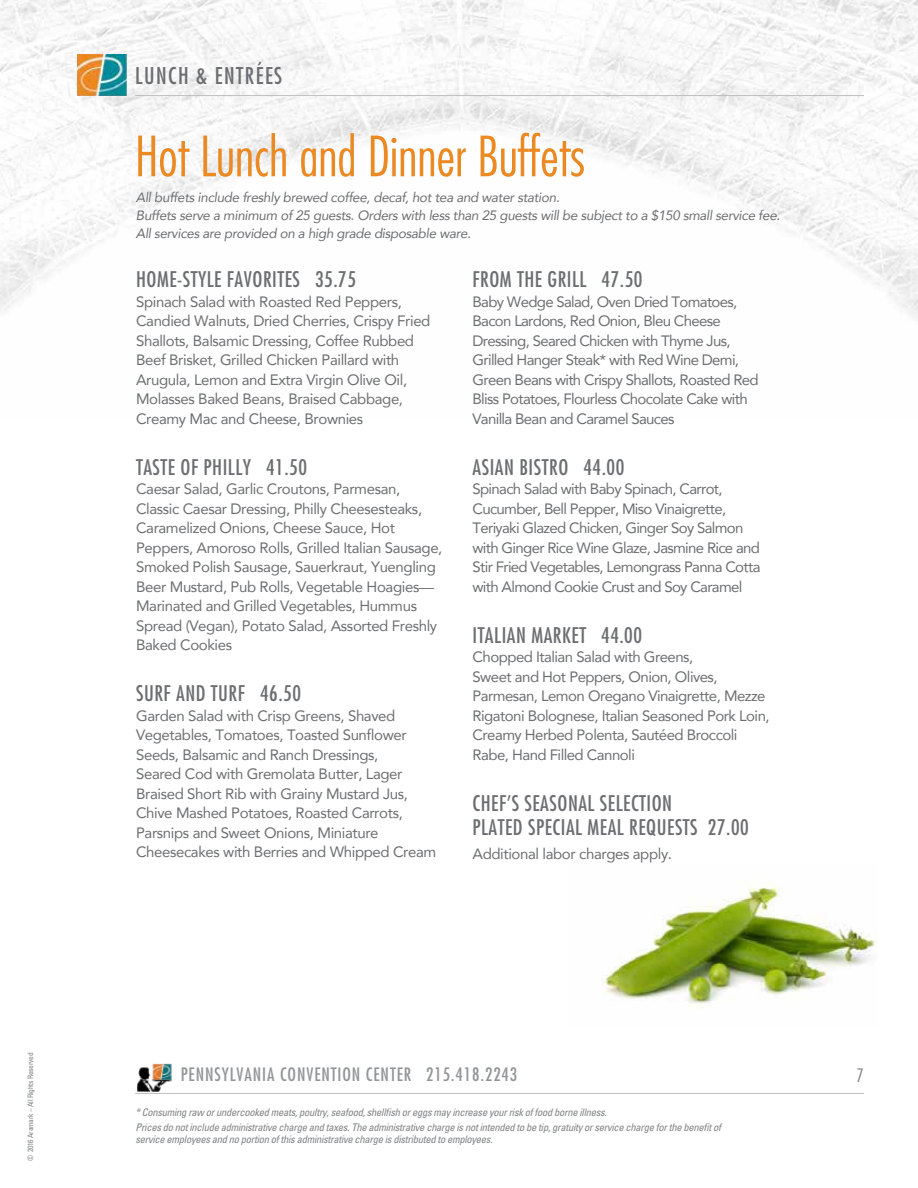
<style>
.page{position:relative;width:918px;height:1188px;background:#fff}
.page>*{position:absolute;margin:0;border:0;box-sizing:border-box;transform-origin:0 0}
.t1{font:300 condensed 54px "Futura";color:#eb8923}
.t2{font:condensed 22.5px "Futura";letter-spacing:.065em;color:#6d6e71}
.t3{font:condensed 21px/24px "Futura";letter-spacing:.025em;color:#6d6e71}
.t4{font:condensed 18px "Futura";letter-spacing:.05em;color:#939598}
.t5{font:300 condensed 18px "Futura";color:#808285}
.t6{font:15px/19.5px "Avenir";letter-spacing:-.025em;color:#6d6e71}
.t7{font:15px/19.5px "Avenir";letter-spacing:-.045em;color:#6d6e71}
.t8{font:italic 13.5px/18px "Avenir";letter-spacing:-.025em;color:#6d6e71}
.t9{font:italic condensed 10.5px/15px "Univers";letter-spacing:-.025em;color:#808285}
.t10{font:condensed 7.5px "Univers";letter-spacing:-.025em;color:#808285}
</style>
<div class="page">
<img style="left:0;top:0;width:918px;height:318px">
<img style="left:602px;top:880px;width:274px;height:125px">
<img style="left:77px;top:54px;width:50px;height:41px">
<hr style="left:135px;top:95px;width:729px;height:1px;background:#bcbec0">
<img style="left:137px;top:1063px;width:35px;height:29px">
<hr style="left:135px;top:1093px;width:729px;height:1px;background:#bcbec0">
<p class="t10" style="left:26px;top:1161px;width:110px;rotate:-90deg">© 2016 Aramark – All Rights Reserved</p>
<h2 class="t2" style="left:135px;top:62px;width:148px">LUNCH &amp; ENTRÉES</h2>
<h1 class="t1" style="left:135px;top:123px;width:452px">Hot Lunch and Dinner Buffets</h1>
<p class="t8" style="left:136px;top:188px;width:646px">All buffets include freshly brewed coffee, decaf, hot tea and water station.<br>Buffets serve a minimum of 25 guests. Orders with less than 25 guests will be subject to a $150 small service fee.<br>All services are provided on a high grade disposable ware.</p>
<h3 class="t3" style="left:472px;top:267px;width:172px">FROM THE GRILL 47.50</h3>
<p class="t7" style="left:472px;top:291px;width:288px">Baby Wedge Salad, Oven Dried Tomatoes, Bacon Lardons, Red Onion, Bleu Cheese Dressing, Seared Chicken with Thyme Jus, Grilled Hanger Steak* with Red Wine Demi, Green Beans with Crispy Shallots, Roasted Red Bliss Potatoes, Flourless Chocolate Cake with Vanilla Bean and Caramel Sauces</p>
<h3 class="t3" style="left:472px;top:455px;width:153px">ASIAN BISTRO 44.00</h3>
<p class="t7" style="left:472px;top:479px;width:289px">Spinach Salad with Baby Spinach, Carrot, Cucumber, Bell Pepper, Miso Vinaigrette, Teriyaki Glazed Chicken, Ginger Soy Salmon with Ginger Rice Wine Glaze, Jasmine Rice and Stir Fried Vegetables, Lemongrass Panna Cotta with Almond Cookie Crust and Soy Caramel</p>
<h3 class="t3" style="left:472px;top:623px;width:171px">ITALIAN MARKET 44.00</h3>
<p class="t6" style="left:472px;top:647px;width:299px">Chopped Italian Salad with Greens,<br>Sweet and Hot Peppers, Onion, Olives, Parmesan, Lemon Oregano Vinaigrette, Mezze Rigatoni Bolognese, Italian Seasoned Pork Loin, Creamy Herbed Polenta, Sautéed Broccoli Rabe, Hand Filled Cannoli</p>
<h3 class="t3" style="left:472px;top:791px;width:278px">CHEF’S SEASONAL SELECTION<br>PLATED SPECIAL MEAL REQUESTS 27.00</h3>
<p class="t6" style="left:472px;top:843px;width:201px">Additional labor charges apply.</p>
<h3 class="t3" style="left:136px;top:267px;width:221px">HOME-STYLE FAVORITES 35.75</h3>
<p class="t6" style="left:136px;top:291px;width:296px">Spinach Salad with Roasted Red Peppers, Candied Walnuts, Dried Cherries, Crispy Fried Shallots, Balsamic Dressing, Coffee Rubbed Beef Brisket, Grilled Chicken Paillard with Arugula, Lemon and Extra Virgin Olive Oil, Molasses Baked Beans, Braised Cabbage, Creamy Mac and Cheese, Brownies</p>
<h3 class="t3" style="left:136px;top:455px;width:172px">TASTE OF PHILLY 41.50</h3>
<p class="t6" style="left:136px;top:479px;width:308px">Caesar Salad, Garlic Croutons, Parmesan, Classic Caesar Dressing, Philly Cheesesteaks, Caramelized Onions, Cheese Sauce, Hot Peppers, Amoroso Rolls, Grilled Italian Sausage, Smoked Polish Sausage, Sauerkraut, Yuengling Beer Mustard, Pub Rolls, Vegetable Hoagies— Marinated and Grilled Vegetables, Hummus Spread (Vegan), Potato Salad, Assorted Freshly Baked Cookies</p>
<h3 class="t3" style="left:136px;top:681px;width:166px">SURF AND TURF 46.50</h3>
<p class="t6" style="left:136px;top:705px;width:302px">Garden Salad with Crisp Greens, Shaved Vegetables, Tomatoes, Toasted Sunflower Seeds, Balsamic and Ranch Dressings,<br>Seared Cod with Gremolata Butter, Lager Braised Short Rib with Grainy Mustard Jus, Chive Mashed Potatoes, Roasted Carrots, Parsnips and Sweet Onions, Miniature Cheesecakes with Berries and Whipped Cream</p>
<p class="t4" style="left:181px;top:1063px;width:338px">PENNSYLVANIA CONVENTION CENTER 215.418.2243</p>
<p class="t5" style="left:857px;top:1064px;width:9px">7</p>
<p class="t9" style="left:136px;top:1104px;width:587px">* Consuming raw or undercooked meats, poultry, seafood, shellfish or eggs may increase your risk of food borne illness.<br>Prices do not include administrative charge and taxes. The administrative charge is not intended to be tip, gratuity or service charge for the benefit of</p>
<p class="t9" style="left:136px;top:1131px;width:359px">service employees and no portion of this administrative charge is distributed to employees.</p>
</div>
